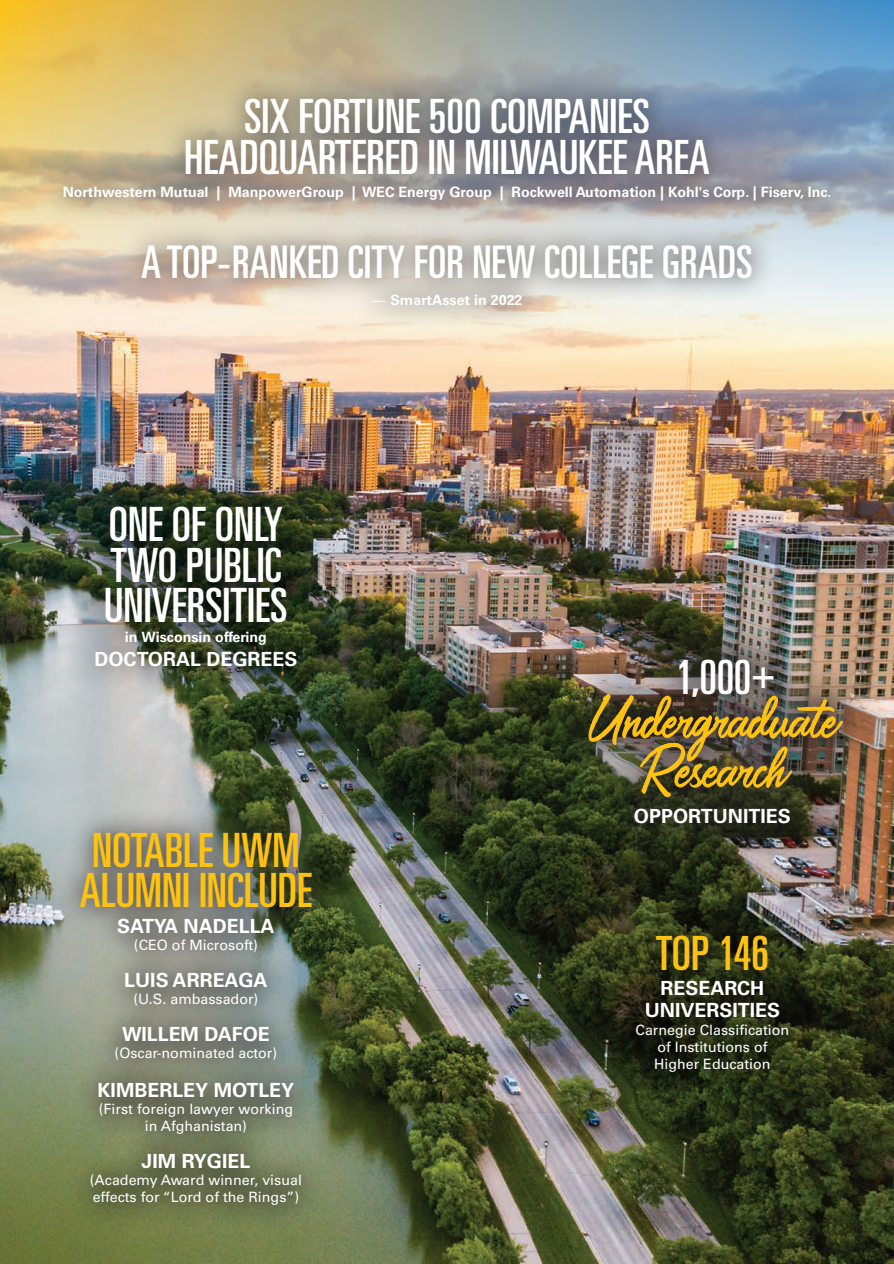
<style>
.page{position:relative;width:894px;height:1264px;background:#fff}
.page>*{position:absolute;margin:0;border:0;box-sizing:border-box;transform-origin:0 0}
.Secondary_Stat_Rev-U{font:55.5px/49.5px "Saltery Alternate Rough";letter-spacing:-.025em;color:#fec210;text-align:center}
.Large_Stat-Univers_U{font:ultra-condensed 47.25px/40.5px "Univers LT Std";color:#fff;text-align:center}
.Large_Stat-Univers_U-2{font:ultra-condensed 47.25px/40.5px "Univers LT Std";color:#fec210}
.Large_Stat-Univers_U-3{font:ultra-condensed 45px "Univers LT Std";color:#fff}
.Secondary_Stat_Rev-U-2{font:700 19.5px "Univers LT Std";color:#fff}
.Large_Stat_Rev-Unive{font:700 19.5px/22.5px "Univers LT Std";color:#fff;text-align:center}
.Secondary_Stat_Rev-U-3{font:14.25px/17.1px "Univers LT Std";color:#fff;text-align:center}
.Secondary_Stat_Rev-U-4{font:700 14.25px "Univers LT Std";color:#fff}
.s1{font-weight:400;font-stretch:ultra-condensed}
.s2{font-size:40.5px}
</style>
<div class="page">
<img style="left:0;top:345px;width:893px;height:919px">
<svg style="left:0;top:0;width:893px;height:345px;background:#b9b8a1"></svg>
<div style="left:39px;top:74px;width:815px;height:256px;background:#231f20;opacity:.4"></div>
<div style="left:57px;top:807px;width:279px;height:422px;background:#231f20;opacity:.75"></div>
<div style="left:59px;top:469px;width:273px;height:234px;background:#000;opacity:.5"></div>
<div style="left:544px;top:613px;width:341px;height:254px;background:#231f20;opacity:.4"></div>
<div style="left:574px;top:644px;width:282px;height:193px;background:#231f20;opacity:.75"></div>
<div style="left:612px;top:910px;width:200px;height:185px;background:#000;opacity:.5"></div>
<p class="Large_Stat-Univers_U" style="left:184px;top:96px;width:526px">SIX FORTUNE 500 COMPANIES<br>HEADQUARTERED IN MILWAUKEE AREA</p>
<p class="Secondary_Stat_Rev-U-4" style="left:63px;top:184px;width:769px">Northwestern Mutual | ManpowerGroup | WEC Energy Group | Rockwell Automation | Kohl's Corp. | Fiserv, Inc.</p>
<p class="Large_Stat-Univers_U-3" style="left:141px;top:237px;width:612px">A TOP-RANKED CITY FOR NEW COLLEGE GRADS</p>
<p class="Secondary_Stat_Rev-U-4" style="left:371px;top:291px;width:152px"><span class="s1">—</span> SmartAsset in 2022</p>
<p class="Large_Stat-Univers_U" style="left:104px;top:504px;width:185px;text-align:left">ONE OF ONLY<br>TWO PUBLIC<br>UNIVERSITIES</p>
<p class="Secondary_Stat_Rev-U-4" style="left:125px;top:629px;width:143px">in Wisconsin offering</p>
<p class="Secondary_Stat_Rev-U-2" style="left:94px;top:647px;width:204px">DOCTORAL DEGREES</p>
<p class="Large_Stat-Univers_U-2" style="left:80px;top:829px;width:233px">NOTABLE UWM<br>ALUMNI INCLUDE</p>
<p class="Secondary_Stat_Rev-U-2" style="left:117px;top:915px;width:159px">SATYA NADELLA</p>
<p class="Secondary_Stat_Rev-U-3" style="left:134px;top:937px;width:125px">(CEO of Microsoft)</p>
<p class="Secondary_Stat_Rev-U-2" style="left:124px;top:969px;width:145px">LUIS ARREAGA</p>
<p class="Secondary_Stat_Rev-U-3" style="left:133px;top:991px;width:126px">(U.S. ambassador)</p>
<p class="Secondary_Stat_Rev-U-2" style="left:122px;top:1023px;width:149px">WILLEM DAFOE</p>
<p class="Secondary_Stat_Rev-U-3" style="left:114px;top:1045px;width:164px">(Oscar-nominated actor)</p>
<p class="Secondary_Stat_Rev-U-2" style="left:98px;top:1079px;width:198px">KIMBERLEY MOTLEY</p>
<p class="Secondary_Stat_Rev-U-3" style="left:99px;top:1100px;width:196px">(First foreign lawyer working in Afghanistan)</p>
<p class="Secondary_Stat_Rev-U-2" style="left:141px;top:1150px;width:110px">JIM RYGIEL</p>
<p class="Secondary_Stat_Rev-U-3" style="left:90px;top:1171px;width:213px;text-align:left">(Academy Award winner, visual effects for “Lord of the Rings”)</p>
<p class="Large_Stat-Univers_U" style="left:675px;top:656px;width:101px">1,000<span class="s2">+</span></p>
<p class="Secondary_Stat_Rev-U" style="left:584px;top:695px;width:266px">Undergraduate<br>Research</p>
<p class="Secondary_Stat_Rev-U-2" style="left:633px;top:804px;width:158px">OPPORTUNITIES</p>
<p class="Large_Stat-Univers_U-2" style="left:655px;top:932px;width:115px">TOP 146</p>
<p class="Large_Stat_Rev-Unive" style="left:644px;top:977px;width:137px">RESEARCH<br>UNIVERSITIES</p>
<p class="Secondary_Stat_Rev-U-3" style="left:635px;top:1021px;width:155px">Carnegie Classification of Institutions of<br>Higher Education</p>
</div>
